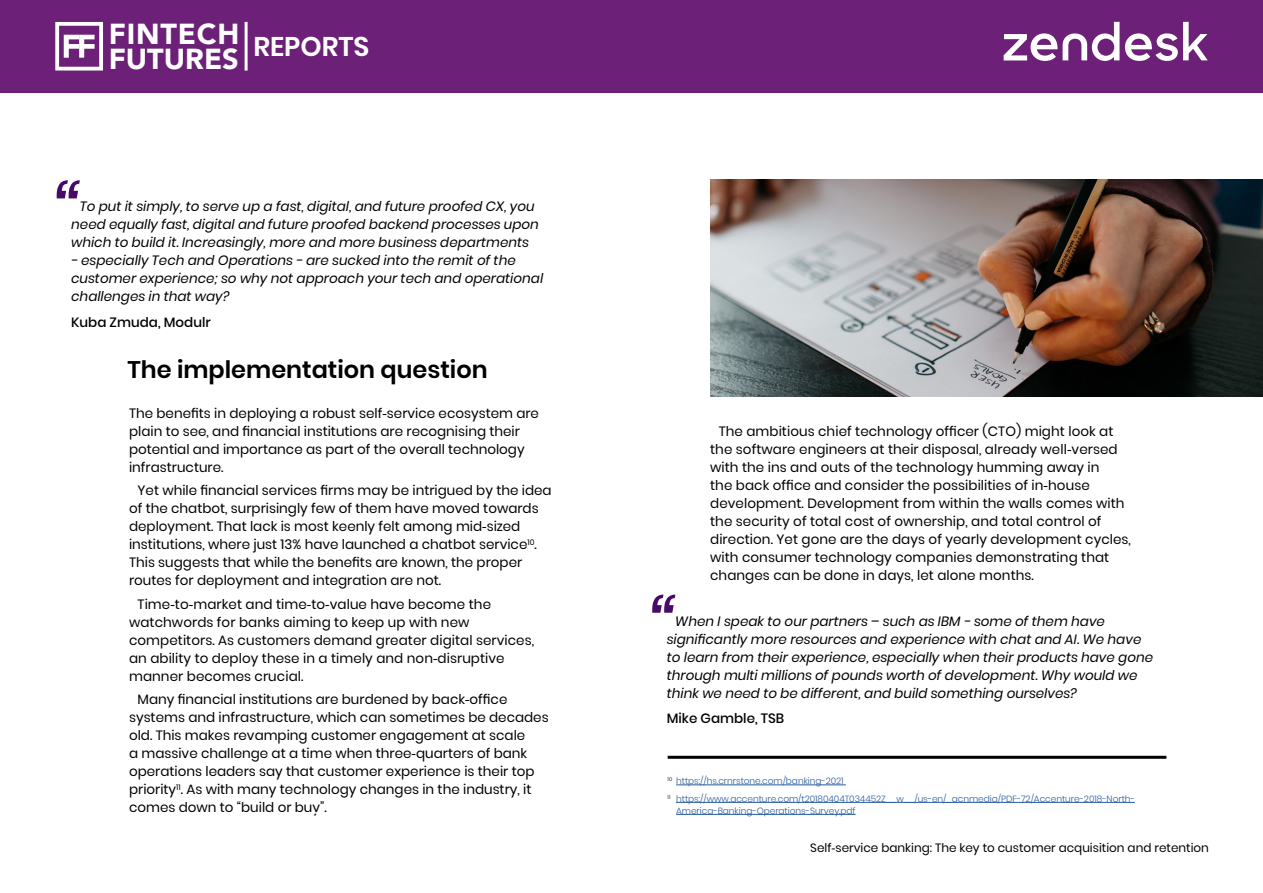
<style>
.page{position:relative;width:1263px;height:893px;background:#fff}
.page>*{position:absolute;margin:0;border:0;box-sizing:border-box;transform-origin:0 0}
.t1{font:italic 88.5px "Poppins";color:#470a68}
.t2{font:900 28.95px "Avenir";letter-spacing:.015em;color:#fff}
.Headlines{font:600 24px "Poppins";color:#000}
.Body_copy{font:13.5px/18px "Poppins";color:#000}
.t3{font:italic 13.5px/18px "Poppins";color:#000}
.t4{font:500 13.5px "Poppins";color:#000}
.t5{font:12px "Poppins";color:#000}
.t6{font:300 9px/12px "Poppins";letter-spacing:-.005em;color:#275b9b}
.s1{font-family:"Arial"}
</style>
<div class="page">
<div style="left:0;top:0;width:1263px;height:93px;background:#6d2077"></div>
<svg style="left:55px;top:22px;width:48px;height:49px"></svg>
<hr style="left:245px;top:22px;width:3px;height:49px;background:#fff">
<svg style="left:1125px;top:22px;width:83px;height:39px"></svg>
<svg style="left:1004px;top:22px;width:115px;height:39px"></svg>
<hr style="left:676px;top:785px;width:170px;height:1px;background:#275b9b">
<hr style="left:676px;top:802px;width:459px;height:1px;background:#275b9b">
<hr style="left:676px;top:814px;width:180px;height:1px;background:#275b9b">
<hr style="left:668px;top:756px;width:498px;height:3px;background:#000">
<img style="left:710px;top:180px;width:553px;height:217px">
<h2 class="t2" style="left:109px;top:9px;width:262px">FINTECH <sub>REPORTS</sub></h2>
<h2 class="t2" style="left:109px;top:35px;width:132px">FUTURES</h2>
<p class="t1" style="left:54px;top:168px;width:29px">“</p>
<p class="t3" style="left:71px;top:198px;width:469px;text-indent:9px">To put it simply, to serve up a fast, digital, and future proofed CX, you need equally fast, digital and future proofed backend processes upon which to build it. Increasingly, more and more business departments</p>
<p class="t3" style="left:71px;top:252px;width:473px">- especially Tech and Operations - are sucked into the remit of the customer experience; so why not approach your tech and operational challenges in that way?</p>
<p class="t4" style="left:71px;top:315px;width:141px">Kuba Zmuda, Modulr</p>
<p class="Headlines" style="left:128px;top:356px;width:362px">The implementation question</p>
<p class="Body_copy" style="left:129px;top:404px;width:411px">The benefits in deploying a robust self<span class="s1">-</span>service ecosystem are plain to see, and financial institutions are recognising their potential and importance as part of the overall technology infrastructure.</p>
<p class="Body_copy" style="left:129px;top:481px;width:424px;text-indent:9px">Yet while financial services firms may be intrigued by the idea of the chatbot, surprisingly few of them have moved towards deployment. That lack is most keenly felt among mid<span class="s1">-</span>sized institutions, where just 13% have launched a chatbot service<sup>10</sup>.<br>This suggests that while the benefits are known, the proper routes for deployment and integration are not.</p>
<p class="Body_copy" style="left:129px;top:595px;width:407px;text-indent:9px">Time<span class="s1">-</span>to<span class="s1">-</span>market and time<span class="s1">-</span>to<span class="s1">-</span>value have become the watchwords for banks aiming to keep up with new competitors. As customers demand greater digital services, an ability to deploy these in a timely and non<span class="s1">-</span>disruptive manner becomes crucial.</p>
<p class="Body_copy" style="left:129px;top:690px;width:421px;text-indent:9px">Many financial institutions are burdened by back<span class="s1">-</span>office systems and infrastructure, which can sometimes be decades old. This makes revamping customer engagement at scale<br>a massive challenge at a time when three<span class="s1">-</span>quarters of bank operations leaders say that customer experience is their top priority<sup>11</sup>. As with many technology changes in the industry, it comes down to “build or buy”.</p>
<p class="t1" style="left:649px;top:582px;width:29px">“</p>
<p class="Body_copy" style="left:710px;top:423px;width:422px;text-indent:9px">The ambitious chief technology officer (CTO) might look at the software engineers at their disposal, already well<span class="s1">-</span>versed with the ins and outs of the technology humming away in<br>the back office and consider the possibilities of in<span class="s1">-</span>house development. Development from within the walls comes with the security of total cost of ownership, and total control of direction. Yet gone are the days of yearly development cycles, with consumer technology companies demonstrating that changes can be done in days, let alone months.</p>
<p class="t3" style="left:667px;top:612px;width:488px;text-indent:9px">When I speak to our partners – such as IBM - some of them have significantly more resources and experience with chat and AI. We have to learn from their experience, especially when their products have gone through multi millions of pounds worth of development. Why would we think we need to be different, and build something ourselves?</p>
<p class="t4" style="left:667px;top:710px;width:119px">Mike Gamble, TSB</p>
<p class="t6" style="left:668px;top:775px;width:177px"><sup>10</sup> https://hs.crnrstone.com/banking-2021</p>
<p class="t6" style="left:676px;top:793px;width:460px;text-indent:-9px"><sup>11</sup> https://www.accenture.com/t20180404T034452Z__w__/us-en/_acnmedia/PDF-72/Accenture-2018-North-<br>America-Banking-Operations-Survey.pdf</p>
<p class="t5" style="left:810px;top:840px;width:400px">Self<span class="s1">-</span>service banking: The key to customer acquisition and retention</p>
</div>
